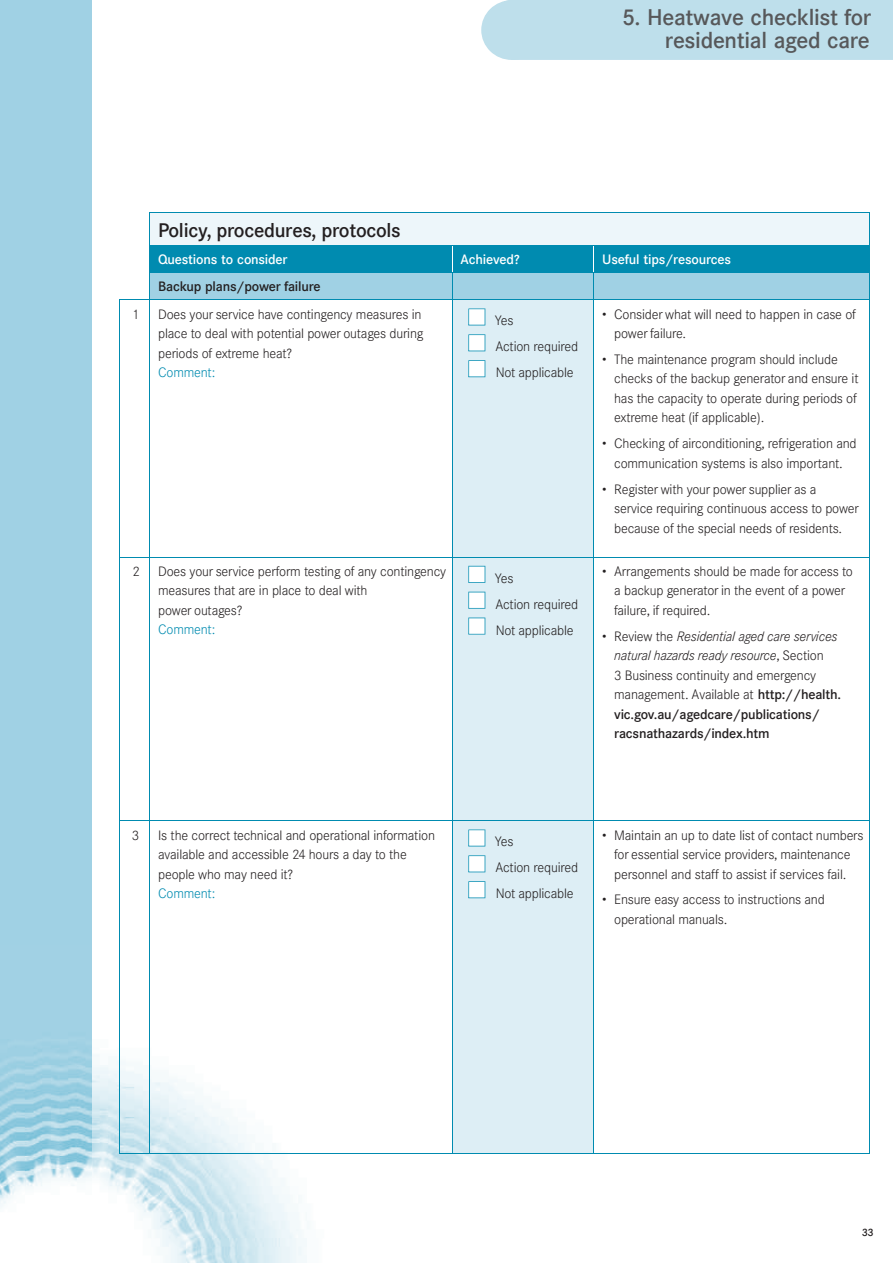
<style>
.page{position:relative;width:893px;height:1263px;background:#fff}
.page>*{position:absolute;margin:0;border:0;box-sizing:border-box;transform-origin:0 0}
.t1{font:500 22.5px/22.5px "Corporate SBQ";letter-spacing:-.015em;color:#57585a;text-align:right}
.t2{font:500 19.5px "Corporate SBQ";letter-spacing:-.015em;color:#231f20}
.t3{font:300 13.5px/19.5px "Corporate SBQ";letter-spacing:-.015em;color:#231f20}
.t4{font:500 13.5px "Corporate SBQ";letter-spacing:-.015em;color:#fff}
.t5{font:500 13.5px "Corporate SBQ";letter-spacing:-.015em;color:#231f20}
.t6{font:300 13.5px "Corporate SBQ";letter-spacing:-.015em;color:#008bb0}
.t7{font:500 10.5px "Corporate SBQ";color:#231f20}
.s1{font-style:italic}
.s2{font-weight:500}
</style>
<div class="page">
<div style="left:481px;top:0;width:412px;height:60px;background:#bedfeb"></div>
<div style="left:0;top:0;width:92px;height:1263px;background:#a0d1e4"></div>
<img style="left:0;top:1051px;width:307px;height:212px">
<div style="left:453px;top:301px;width:140px;height:852px;background:#ddeef5"></div>
<hr style="left:119px;top:300px;width:31px;height:1px;background:#008bb0">
<hr style="left:119px;top:300px;width:1px;height:257px;background:#008bb0">
<hr style="left:150px;top:300px;width:302px;height:1px;background:#008bb0">
<hr style="left:149px;top:300px;width:1px;height:257px;background:#008bb0">
<hr style="left:452px;top:300px;width:142px;height:1px;background:#008bb0">
<hr style="left:452px;top:300px;width:1px;height:257px;background:#008bb0">
<hr style="left:594px;top:300px;width:276px;height:1px;background:#008bb0">
<hr style="left:593px;top:300px;width:1px;height:257px;background:#008bb0">
<hr style="left:869px;top:300px;width:1px;height:257px;background:#008bb0">
<hr style="left:119px;top:557px;width:31px;height:1px;background:#008bb0">
<hr style="left:119px;top:558px;width:1px;height:263px;background:#008bb0">
<hr style="left:150px;top:557px;width:302px;height:1px;background:#008bb0">
<hr style="left:149px;top:558px;width:1px;height:263px;background:#008bb0">
<hr style="left:452px;top:557px;width:142px;height:1px;background:#008bb0">
<hr style="left:452px;top:558px;width:1px;height:263px;background:#008bb0">
<hr style="left:594px;top:557px;width:276px;height:1px;background:#008bb0">
<hr style="left:593px;top:558px;width:1px;height:263px;background:#008bb0">
<hr style="left:869px;top:558px;width:1px;height:263px;background:#008bb0">
<hr style="left:119px;top:821px;width:31px;height:1px;background:#008bb0">
<hr style="left:119px;top:821px;width:1px;height:332px;background:#008bb0">
<hr style="left:150px;top:821px;width:302px;height:1px;background:#008bb0">
<hr style="left:149px;top:821px;width:1px;height:332px;background:#008bb0">
<hr style="left:452px;top:821px;width:142px;height:1px;background:#008bb0">
<hr style="left:452px;top:821px;width:1px;height:332px;background:#008bb0">
<hr style="left:594px;top:821px;width:276px;height:1px;background:#008bb0">
<hr style="left:593px;top:821px;width:1px;height:332px;background:#008bb0">
<hr style="left:869px;top:821px;width:1px;height:332px;background:#008bb0">
<svg style="left:149px;top:213px;width:721px;height:87px;background:#88c7db"></svg>
<hr style="left:149px;top:245px;width:303px;height:1px;background:#008bb0">
<hr style="left:452px;top:245px;width:142px;height:1px;background:#008bb0">
<hr style="left:594px;top:245px;width:276px;height:1px;background:#008bb0">
<hr style="left:119px;top:1153px;width:31px;height:1px;background:#008bb0">
<hr style="left:150px;top:1153px;width:302px;height:1px;background:#008bb0">
<hr style="left:452px;top:1153px;width:142px;height:1px;background:#008bb0">
<hr style="left:594px;top:1153px;width:276px;height:1px;background:#008bb0">
<svg style="left:468px;top:308px;width:17px;height:17px"></svg>
<svg style="left:468px;top:334px;width:17px;height:17px"></svg>
<svg style="left:468px;top:360px;width:17px;height:17px"></svg>
<svg style="left:468px;top:566px;width:17px;height:17px"></svg>
<svg style="left:468px;top:592px;width:17px;height:17px"></svg>
<svg style="left:468px;top:617px;width:17px;height:18px"></svg>
<svg style="left:468px;top:829px;width:17px;height:17px"></svg>
<svg style="left:468px;top:855px;width:17px;height:17px"></svg>
<svg style="left:468px;top:881px;width:17px;height:17px"></svg>
<h1 class="t1" style="left:622px;top:6px;width:251px">5. Heatwave checklist for residential aged care</h1>
<h2 class="t2" style="left:158px;top:218px;width:244px">Policy, procedures, protocols</h2>
<p class="t4" style="left:158px;top:251px;width:131px">Questions to consider</p>
<p class="t4" style="left:461px;top:251px;width:61px">Achieved?</p>
<p class="t4" style="left:602px;top:251px;width:130px">Useful tips/resources</p>
<p class="t5" style="left:158px;top:279px;width:164px">Backup plans/power failure</p>
<p class="t3" style="left:132px;top:304px;width:9px">1</p>
<p class="t3" style="left:158px;top:304px;width:267px">Does your service have contingency measures in place to deal with potential power outages during periods of extreme heat?</p>
<p class="t6" style="left:158px;top:364px;width:59px">Comment:</p>
<p class="t3" style="left:132px;top:562px;width:9px">2</p>
<p class="t3" style="left:158px;top:562px;width:289px">Does your service perform testing of any contingency measures that are in place to deal with<br>power outages?</p>
<p class="t6" style="left:158px;top:622px;width:59px">Comment:</p>
<p class="t3" style="left:132px;top:825px;width:9px">3</p>
<p class="t3" style="left:158px;top:825px;width:278px">Is the correct technical and operational information available and accessible 24 hours a day to the people who may need it?</p>
<p class="t6" style="left:158px;top:885px;width:59px">Comment:</p>
<p class="t3" style="left:495px;top:308px;width:85px;line-height:26px">Yes<br>Action required<br>Not applicable</p>
<p class="t3" style="left:614px;top:304px;width:243px;text-indent:-12px">• Consider what will need to happen in case of power failure.</p>
<p class="t3" style="left:614px;top:350px;width:246px;text-indent:-12px">• The maintenance program should include checks of the backup generator and ensure it has the capacity to operate during periods of extreme heat (if applicable).</p>
<p class="t3" style="left:602px;top:434px;width:256px;text-align:center">• Checking of airconditioning, refrigeration and communication systems is also important.</p>
<p class="t3" style="left:614px;top:479px;width:246px;text-indent:-12px">• Register with your power supplier as a<br>service requiring continuous access to power because of the special needs of residents.</p>
<p class="t3" style="left:495px;top:565px;width:85px;line-height:26px">Yes<br>Action required<br>Not applicable</p>
<p class="t3" style="left:614px;top:562px;width:240px;text-indent:-12px">• Arrangements should be made for access to a backup generator in the event of a power failure, if required.</p>
<p class="t3" style="left:614px;top:626px;width:229px;text-indent:-12px">• Review the <span class="s1">Residential aged care services natural hazards ready resource</span>, Section<br>3 Business continuity and emergency management. Available at <span class="s2">http://health. vic.gov.au/agedcare/publications/ racsnathazards/index.htm</span></p>
<p class="t3" style="left:495px;top:829px;width:85px;line-height:26px">Yes<br>Action required<br>Not applicable</p>
<p class="t3" style="left:602px;top:825px;width:263px;text-align:center">• Maintain an up to date list of contact numbers for essential service providers, maintenance personnel and staff to assist if services fail.</p>
<p class="t3" style="left:614px;top:890px;width:212px;text-indent:-12px">• Ensure easy access to instructions and operational manuals.</p>
<p class="t7" style="left:862px;top:1225px;width:13px">33</p>
</div>
